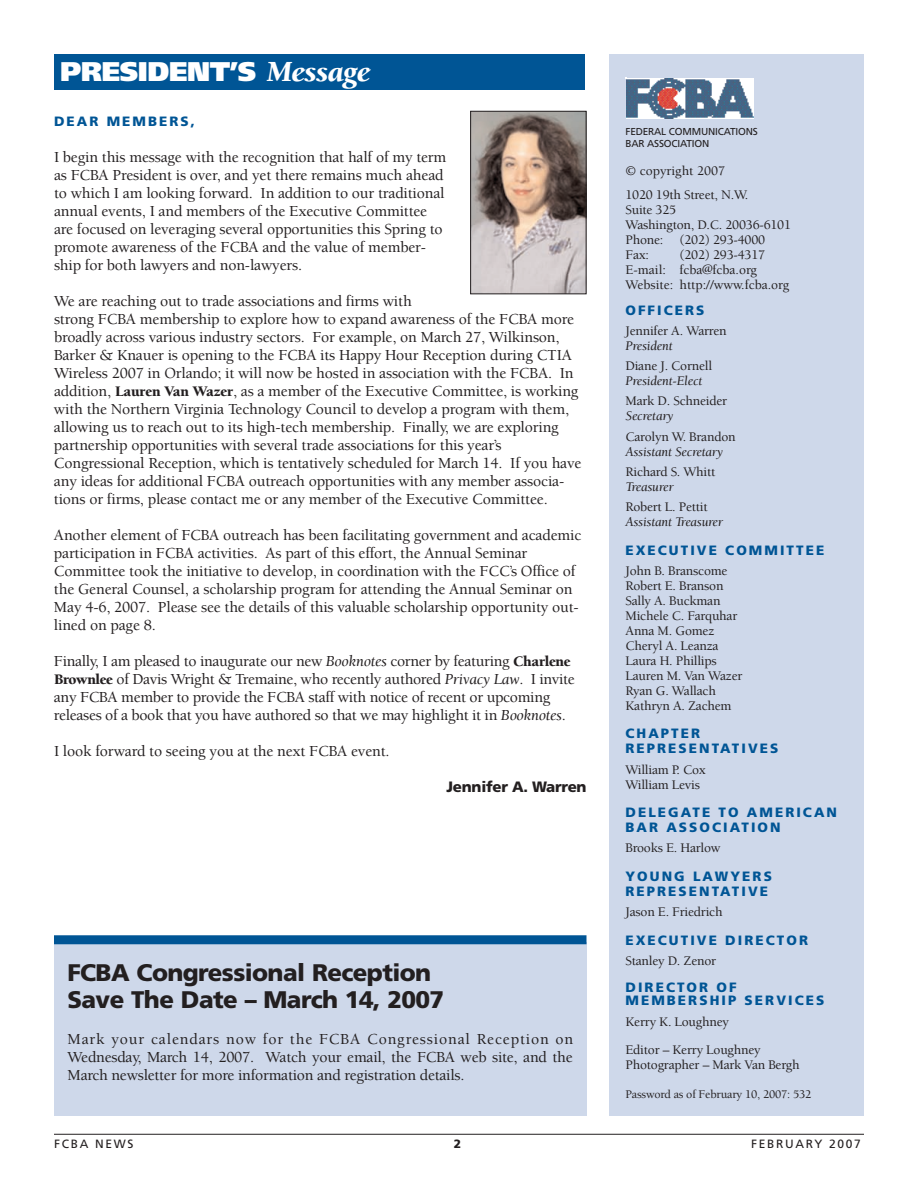
<style>
.page{position:relative;width:918px;height:1188px;background:#fff}
.page>*{position:absolute;margin:0;border:0;box-sizing:border-box;transform-origin:0 0}
.t1{font:900 27px "Frutiger";letter-spacing:-.015em;color:#fff}
.t2{font:900 24px/27px "Frutiger";letter-spacing:-.025em;color:#231f20}
.t3{font:500 15.75px/18px "Berkeley";letter-spacing:-.01em;color:#231f20}
.t4{font:900 15px "Frutiger";letter-spacing:-.02em;color:#231f20}
.t5{font:500 13.5px/15px "Berkeley";letter-spacing:-.015em;color:#231f20}
.t6{font:900 13.5px/15px "Frutiger";letter-spacing:.155em;color:#005595}
.t7{font:italic 13.5px "Berkeley";letter-spacing:-.015em;color:#231f20}
.t8{font:500 12px "Berkeley";letter-spacing:-.015em;color:#231f20}
.t9{font:12px "Frutiger";letter-spacing:.14em;color:#231f20}
.t10{font:900 12px "Frutiger";color:#231f20}
.t11{font:10.05px/12px "Frutiger";letter-spacing:-.015em;color:#231f20}
.s1{font-family:"Berkeley";font-style:italic;font-size:30px}
.s2{font-weight:900;font-size:15px}
.s3{font-weight:400;font-style:italic}
</style>
<div class="page">
<hr style="left:54px;top:1134px;width:810px;height:1px;background:#231f20">
<div style="left:609px;top:54px;width:255px;height:1062px;background:#ced8ea"></div>
<div style="left:54px;top:54px;width:531px;height:36px;background:#005595"></div>
<img style="left:626px;top:79px;width:127px;height:40px">
<img style="left:472px;top:113px;width:112px;height:179px">
<div style="left:470px;top:111px;width:116px;height:183px;border:1px solid #231f20"></div>
<div style="left:54px;top:943px;width:533px;height:173px;background:#ced8ea"></div>
<div style="left:54px;top:935px;width:533px;height:9px;background:#005595"></div>
<h1 class="t1" style="left:60px;top:61px;width:312px">PRESIDENT’S <span class="s1">Message</span></h1>
<p class="t6" style="left:54px;top:115px;width:143px">DEAR MEMBERS,</p>
<p class="t3" style="left:54px;top:149px;width:394px">I begin this message with the recognition that half of my term as FCBA President is over, and yet there remains much ahead to which I am looking forward. In addition to our traditional annual events, I and members of the Executive Committee are focused on leveraging several opportunities this Spring to promote awareness of the FCBA and the value of member&shy;ship for both lawyers and non-lawyers.</p>
<p class="t3" style="left:54px;top:293px;width:529px">We are reaching out to trade associations and firms with<br>strong FCBA membership to explore how to expand awareness of the FCBA more broadly across various industry sectors. For example, on March 27, Wilkinson, Barker &amp; Knauer is opening to the FCBA its Happy Hour Reception during CTIA Wireless 2007 in Orlando; it will now be hosted in association with the FCBA. In addition, <span class="s2">Lauren Van Wazer</span>, as a member of the Executive Committee, is working with the Northern Virginia Technology Council to develop a program with them, allowing us to reach out to its high-tech membership. Finally, we are exploring partnership opportunities with several trade associations for this year’s Congressional Reception, which is tentatively scheduled for March 14. If you have any ideas for additional FCBA outreach opportunities with any member associa&shy;tions or firms, please contact me or any member of the Executive Committee.</p>
<p class="t3" style="left:54px;top:527px;width:529px">Another element of FCBA outreach has been facilitating government and academic participation in FCBA activities. As part of this effort, the Annual Seminar Committee took the initiative to develop, in coordination with the FCC’s Office of the General Counsel, a scholarship program for attending the Annual Seminar on May 4-6, 2007. Please see the details of this valuable scholarship opportunity out&shy;lined on page 8.</p>
<p class="t3" style="left:54px;top:653px;width:522px">Finally, I am pleased to inaugurate our new <span class="s3">Booknotes</span> corner by featuring <span class="s2">Charlene Brownlee</span> of Davis Wright &amp; Tremaine, who recently authored <span class="s3">Privacy Law</span>. I invite any FCBA member to provide the FCBA staff with notice of recent or upcoming releases of a book that you have authored so that we may highlight it in <span class="s3">Booknotes</span>.</p>
<p class="t3" style="left:54px;top:743px;width:337px">I look forward to seeing you at the next FCBA event.</p>
<p class="t4" style="left:447px;top:781px;width:141px">Jennifer A. Warren</p>
<h2 class="t2" style="left:68px;top:961px;width:378px">FCBA Congressional Reception<br>Save The Date – March 14, 2007</h2>
<p class="t3" style="left:68px;top:1031px;width:507px;text-align:justify">Mark your calendars now for the FCBA Congressional Reception on Wednesday, March 14, 2007. Watch your email, the FCBA web site, and the March newsletter for more information and registration details.</p>
<p class="t11" style="left:625px;top:126px;width:134px">FEDERAL COMMUNICATIONS<br>BAR ASSOCIATION</p>
<p class="t5" style="left:625px;top:160px;width:124px;line-height:24px">© copyright 2007<br>1020 19th Street, N.W.</p>
<p class="t5" style="left:625px;top:204px;width:167px">Suite 325<br>Washington, D.C. 20036-6101<br>Phone: (202) 293-4000<br>Fax:</p>
<p class="t5" style="left:625px;top:249px;width:165px;text-indent:54px">(202) 293-4317<br>E-mail: fcba@fcba.org<br>Website: http://www.fcba.org</p>
<p class="t6" style="left:625px;top:304px;width:80px">OFFICERS</p>
<p class="t5" style="left:625px;top:324px;width:103px">Jennifer A. Warren</p>
<p class="t7" style="left:625px;top:340px;width:49px">President</p>
<p class="t5" style="left:625px;top:360px;width:88px">Diane J. Cornell</p>
<p class="t7" style="left:625px;top:376px;width:78px">President-Elect</p>
<p class="t5" style="left:625px;top:395px;width:103px">Mark D. Schneider</p>
<p class="t7" style="left:625px;top:411px;width:50px">Secretary</p>
<p class="t5" style="left:625px;top:430px;width:112px">Carolyn W. Brandon</p>
<p class="t7" style="left:625px;top:446px;width:99px">Assistant Secretary</p>
<p class="t5" style="left:625px;top:465px;width:91px">Richard S. Whitt</p>
<p class="t7" style="left:625px;top:481px;width:50px">Treasurer</p>
<p class="t5" style="left:625px;top:501px;width:84px">Robert L. Pettit</p>
<p class="t7" style="left:625px;top:517px;width:99px">Assistant Treasurer</p>
<p class="t6" style="left:625px;top:544px;width:200px">EXECUTIVE COMMITTEE</p>
<p class="t5" style="left:625px;top:564px;width:119px">John B. Branscome<br>Robert E. Branson<br>Sally A. Buckman<br>Michele C. Farquhar<br>Anna M. Gomez<br>Cheryl A. Leanza<br>Laura H. Phillips<br>Lauren M. Van Wazer<br>Ryan G. Wallach<br>Kathryn A. Zachem</p>
<p class="t6" style="left:625px;top:727px;width:155px">CHAPTER<br>REPRESENTATIVES</p>
<p class="t5" style="left:625px;top:763px;width:82px">William P. Cox<br>William Levis</p>
<p class="t6" style="left:625px;top:806px;width:213px">DELEGATE TO AMERICAN<br>BAR ASSOCIATION</p>
<p class="t5" style="left:625px;top:842px;width:97px">Brooks E. Harlow</p>
<p class="t6" style="left:625px;top:870px;width:148px">YOUNG LAWYERS<br>REPRESENTATIVE</p>
<p class="t5" style="left:625px;top:906px;width:99px">Jason E. Friedrich</p>
<p class="t6" style="left:625px;top:934px;width:184px">EXECUTIVE DIRECTOR</p>
<p class="t5" style="left:625px;top:954px;width:92px">Stanley D. Zenor</p>
<p class="t6" style="left:625px;top:982px;width:200px;line-height:13.5px">DIRECTOR OF<br>MEMBERSHIP SERVICES</p>
<p class="t5" style="left:625px;top:1008px;width:137px;line-height:28.5px">Kerry K. Loughney<br>Editor – Kerry Loughney</p>
<p class="t5" style="left:625px;top:1059px;width:176px">Photographer – Mark Van Bergh</p>
<p class="t8" style="left:625px;top:1089px;width:187px">Password as of February 10, 2007: 532</p>
<p class="t9" style="left:54px;top:1139px;width:81px">FCBA NEWS</p>
<p class="t10" style="left:454px;top:1139px;width:9px">2</p>
<p class="t9" style="left:751px;top:1139px;width:111px">FEBRUARY 2007</p>
</div>
